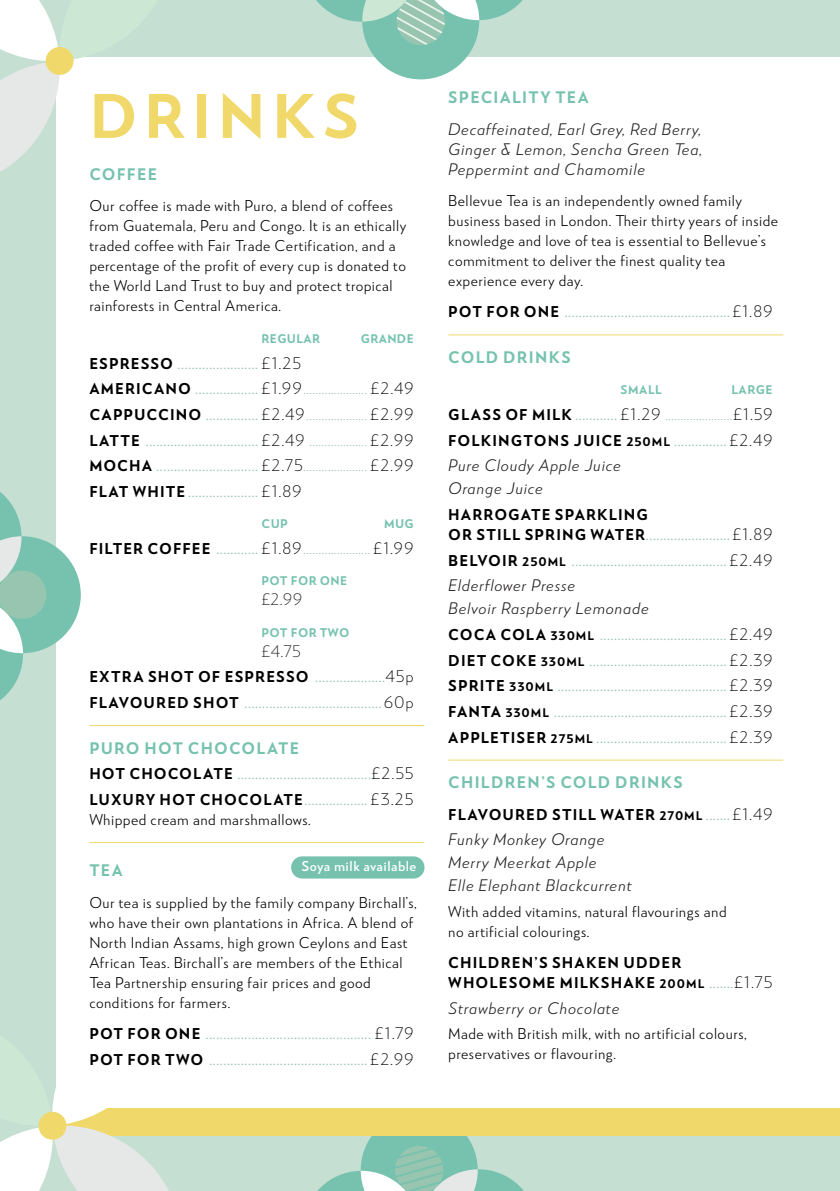
<style>
.page{position:relative;width:840px;height:1191px;background:#fff}
.page>*{position:absolute;margin:0;border:0;box-sizing:border-box;transform-origin:0 0}
.t1{font:800 60px "RNS Miles";letter-spacing:.11em;color:#f0d96a}
.t2{font:italic 16px/22.8px "RNS Miles";letter-spacing:.05em;color:#231f20}
.t3{font:300 16px/25.6px "RNS Miles";letter-spacing:.05em;color:#97c5b0}
.t4{font:800 16px "RNS Miles";letter-spacing:.075em;color:#76c2af}
.t5{font:300 16px "RNS Miles";color:#231f20}
.t6{font:500 15px/25.6px "RNS Miles";color:#97c5b0}
.t7{font:15px/20px "RNS Miles";letter-spacing:.03em;color:#000001}
.t8{font:800 15px/20px "RNS Miles";letter-spacing:.07em;color:#000001}
.t9{font:700 13.6px "RNS Miles";letter-spacing:.03em;color:#fff}
.t10{font:800 12px "RNS Miles";letter-spacing:.03em;color:#76c2af}
.s1{font-weight:800;color:#000001}
.s2{font-weight:300;font-size:16px;color:#000001}
.s3{font-weight:800;font-size:15px;color:#000001}
.s4{font-weight:500;font-size:15px}
.s5{color:#000001}
.s6{font-weight:300;font-size:16px}
.s7{font-size:12px}
.s8{font-weight:500;color:#97c5b0}
.s9{font-weight:800;font-size:12px;color:#000001}
</style>
<div class="page">
<div style="left:0;top:0;width:839px;height:1191px;background:#c6dfd3"></div>
<div style="left:57px;top:57px;width:782px;height:1077px;background:#fff"></div>
<svg style="left:0;top:0;width:83px;height:188px"></svg>
<svg style="left:317px;top:1136px;width:207px;height:55px"></svg>
<svg style="left:0;top:478px;width:81px;height:235px"></svg>
<svg style="left:316px;top:0;width:207px;height:80px"></svg>
<div style="left:291px;top:856px;width:133px;height:22px;background:#76c2af;border-radius:11px"></div>
<div style="left:57px;top:1108px;width:782px;height:28px;background:#f0d96a"></div>
<svg style="left:0;top:996px;width:169px;height:195px"></svg>
<hr style="left:89px;top:725px;width:335px;height:1px;background:#f0d96a">
<hr style="left:89px;top:842px;width:335px;height:1px;background:#f0d96a">
<hr style="left:448px;top:334px;width:334px;height:1px;background:#f0d96a">
<hr style="left:448px;top:759px;width:334px;height:1px;background:#f0d96a">
<h1 class="t1" style="left:89px;top:76px;width:271px">DRINKS</h1>
<p class="t4" style="left:89px;top:164px;width:69px">COFFEE</p>
<p class="t7" style="left:89px;top:196px;width:318px">Our coffee is made with Puro, a blend of coffees from Guatemala, Peru and Congo. It is an ethically traded coffee with Fair Trade Certification, and a percentage of the profit of every cup is donated to the World Land Trust to buy and protect tropical rainforests in Central America.</p>
<p class="t10" style="left:261px;top:330px;width:60px">REGULAR</p>
<p class="t10" style="left:360px;top:330px;width:54px">GRANDE</p>
<p class="t6" style="left:89px;top:350px;width:213px"><span class="s1">ESPRESSO</span> ....................... <span class="s2">£1.25</span></p>
<p class="t3" style="left:89px;top:375px;width:325px"><span class="s3">AMERICANO</span> <span class="s4">..................</span> <span class="s5">£1.99</span>..................... <span class="s5">£2.49<br></span><span class="s3">CAPPUCCINO</span> <span class="s4">...............</span> <span class="s5">£2.49</span>.................... <span class="s5">£2.99</span></p>
<p class="t6" style="left:89px;top:427px;width:325px;text-align:justify"><span class="s1">LATTE</span> ................................ <span class="s2">£2.49</span> <span class="s6">...................</span> <span class="s2">£2.99<br></span><span class="s1">MOCHA</span> ............................. <span class="s2">£2.75</span><span class="s6">.....................</span> <span class="s2">£2.99<br></span><span class="s1">FLAT WHITE</span> .................... <span class="s2">£1.89</span></p>
<p class="t10" style="left:261px;top:516px;width:28px">CUP</p>
<p class="t10" style="left:384px;top:516px;width:31px">MUG</p>
<p class="t3" style="left:89px;top:535px;width:325px"><span class="s3">FILTER COFFEE</span> <span class="s4">............</span> <span class="s5">£1.89</span>...................... <span class="s5">£1.99</span></p>
<p class="t10" style="left:261px;top:573px;width:87px">POT FOR ONE</p>
<p class="t5" style="left:261px;top:589px;width:42px">£2.99</p>
<p class="t10" style="left:261px;top:624px;width:89px">POT FOR TWO</p>
<p class="t5" style="left:261px;top:640px;width:41px">£4.75</p>
<p class="t6" style="left:89px;top:664px;width:325px"><span class="s1">EXTRA SHOT OF ESPRESSO</span> ....................<span class="s2">45p<br></span><span class="s1">FLAVOURED SHOT</span> .......................................<span class="s2">60p</span></p>
<p class="t4" style="left:89px;top:737px;width:211px">PURO HOT CHOCOLATE</p>
<p class="t6" style="left:89px;top:761px;width:326px"><span class="s1">HOT CHOCOLATE</span> ......................................<span class="s2">£2.55<br></span><span class="s1">LUXURY HOT CHOCOLATE</span>.................. <span class="s2">£3.25</span></p>
<p class="t7" style="left:89px;top:809px;width:223px">Whipped cream and marshmallows.</p>
<p class="t4" style="left:89px;top:860px;width:35px">TEA</p>
<p class="t7" style="left:89px;top:892px;width:329px">Our tea is supplied by the family company Birchall’s, who have their own plantations in Africa. A blend of North Indian Assams, high grown Ceylons and East African Teas. Birchall’s are members of the Ethical Tea Partnership ensuring fair prices and good conditions for farmers.</p>
<p class="t6" style="left:89px;top:1020px;width:325px"><span class="s1">POT FOR ONE</span> ............................................... <span class="s2">£1.79<br></span><span class="s1">POT FOR TWO</span> ............................................. <span class="s2">£2.99</span></p>
<p class="t9" style="left:301px;top:857px;width:116px">Soya milk available</p>
<p class="t4" style="left:448px;top:87px;width:142px">SPECIALITY TEA</p>
<p class="t2" style="left:448px;top:119px;width:255px;line-height:20px;text-align:justify">Decaffeinated, Earl Grey, Red Berry, Ginger &amp; Lemon, Sencha Green Tea, Peppermint and Chamomile</p>
<p class="t7" style="left:448px;top:190px;width:331px">Bellevue Tea is an independently owned family business based in London. Their thirty years of inside knowledge and love of tea is essential to Bellevue’s commitment to deliver the finest quality tea experience every day.</p>
<p class="t6" style="left:448px;top:299px;width:326px"><span class="s1">POT FOR ONE</span> ............................................... <span class="s2">£1.89</span></p>
<p class="t4" style="left:448px;top:346px;width:124px">COLD DRINKS</p>
<p class="t10" style="left:620px;top:382px;width:43px">SMALL</p>
<p class="t10" style="left:731px;top:382px;width:43px">LARGE</p>
<p class="t3" style="left:448px;top:401px;width:326px"><span class="s3">GLASS OF MILK</span> <span class="s4">............</span> <span class="s5">£1.29</span> ......................<span class="s5">£1.59</span></p>
<p class="t8" style="left:448px;top:430px;width:325px">FOLKINGTONS JUICE <span class="s7">250ML</span> <span class="s8">...............</span> <span class="s6">£2.49</span></p>
<p class="t2" style="left:448px;top:454px;width:174px">Pure Cloudy Apple Juice<br>Orange Juice</p>
<p class="t8" style="left:448px;top:504px;width:326px">HARROGATE SPARKLING<br>OR STILL SPRING WATER<span class="s8">........................</span> <span class="s6">£1.89</span></p>
<p class="t6" style="left:448px;top:547px;width:325px"><span class="s1">BELVOIR</span> <span class="s9">250ML</span> ............................................ <span class="s2">£2.49</span></p>
<p class="t2" style="left:448px;top:574px;width:202px">Elderflower Presse<br>Belvoir Raspberry Lemonade</p>
<p class="t6" style="left:448px;top:621px;width:325px;text-align:justify"><span class="s1">COCA COLA</span> <span class="s9">330ML</span> .................................... <span class="s2">£2.49<br></span><span class="s1">DIET COKE</span> <span class="s9">330ML</span> ....................................... <span class="s2">£2.39<br></span><span class="s1">SPRITE</span> <span class="s9">330ML</span> ................................................ <span class="s2">£2.39<br></span><span class="s1">FANTA</span> <span class="s9">330ML</span> ................................................. <span class="s2">£2.39<br></span><span class="s1">APPLETISER</span> <span class="s9">275ML</span> ..................................... <span class="s2">£2.39</span></p>
<p class="t4" style="left:448px;top:771px;width:236px">CHILDREN’S COLD DRINKS</p>
<p class="t8" style="left:448px;top:804px;width:325px">FLAVOURED STILL WATER <span class="s7">270ML</span> <span class="s8">.......</span><span class="s6">£1.49</span></p>
<p class="t2" style="left:448px;top:828px;width:185px">Funky Monkey Orange<br>Merry Meerkat Apple<br>Elle Elephant Blackcurrent</p>
<p class="t7" style="left:448px;top:901px;width:280px">With added vitamins, natural flavourings and no artificial colourings.</p>
<p class="t8" style="left:448px;top:952px;width:325px">CHILDREN’S SHAKEN UDDER<br>WHOLESOME MILKSHAKE <span class="s7">200ML</span> <span class="s8">.......</span><span class="s6">£1.75</span></p>
<p class="t2" style="left:448px;top:996px;width:172px">Strawberry or Chocolate</p>
<p class="t7" style="left:448px;top:1023px;width:300px">Made with British milk, with no artificial colours, preservatives or flavouring.</p>
</div>
